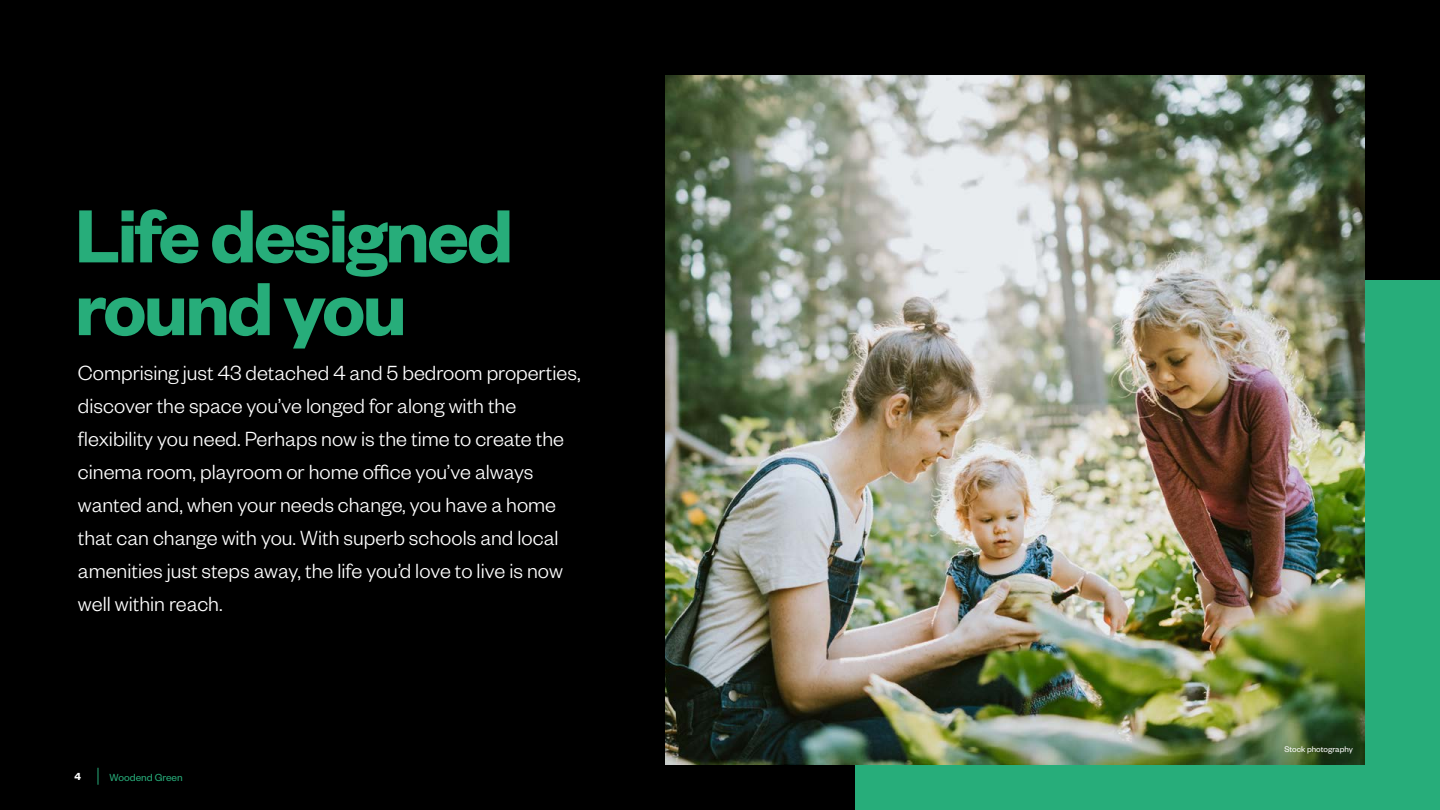
<style>
.page{position:relative;width:1440px;height:810px;background:#000}
.page>*{position:absolute;margin:0;border:0;box-sizing:border-box;transform-origin:0 0}
.t1{font:600 82.5px/72.8px "Founders Grotesk";letter-spacing:-.03em;color:#27ad7a}
.t2{font:300 22.5px/33px "Founders Grotesk";color:#fff}
.t3{font:11.25px "Founders Grotesk";color:#27ad7a}
.t4{font:600 11.25px "Founders Grotesk";color:#fff}
.t5{font:9px "Founders Grotesk";color:#fff}
</style>
<div class="page">
<svg style="left:98px;top:768px;width:1px;height:17px"></svg>
<div style="left:855px;top:280px;width:585px;height:530px;background:#27ad7a"></div>
<img style="left:665px;top:75px;width:700px;height:690px">
<h1 class="t1" style="left:75px;top:196px;width:440px">Life designed round you</h1>
<p class="t2" style="left:78px;top:355px;width:504px">Comprising just 43 detached 4 and 5 bedroom properties, discover the space you’ve longed for along with the flexibility you need. Perhaps now is the time to create the cinema room, playroom or home office you’ve always wanted and, when your needs change, you have a home that can change with you. With superb schools and local amenities just steps away, the life you’d love to live is now well within reach.</p>
<p class="t4" style="left:74px;top:770px;width:8px">4</p>
<p class="t3" style="left:110px;top:770px;width:75px">Woodend Green</p>
<p class="t5" style="left:1284px;top:744px;width:70px">Stock photography</p>
</div>
